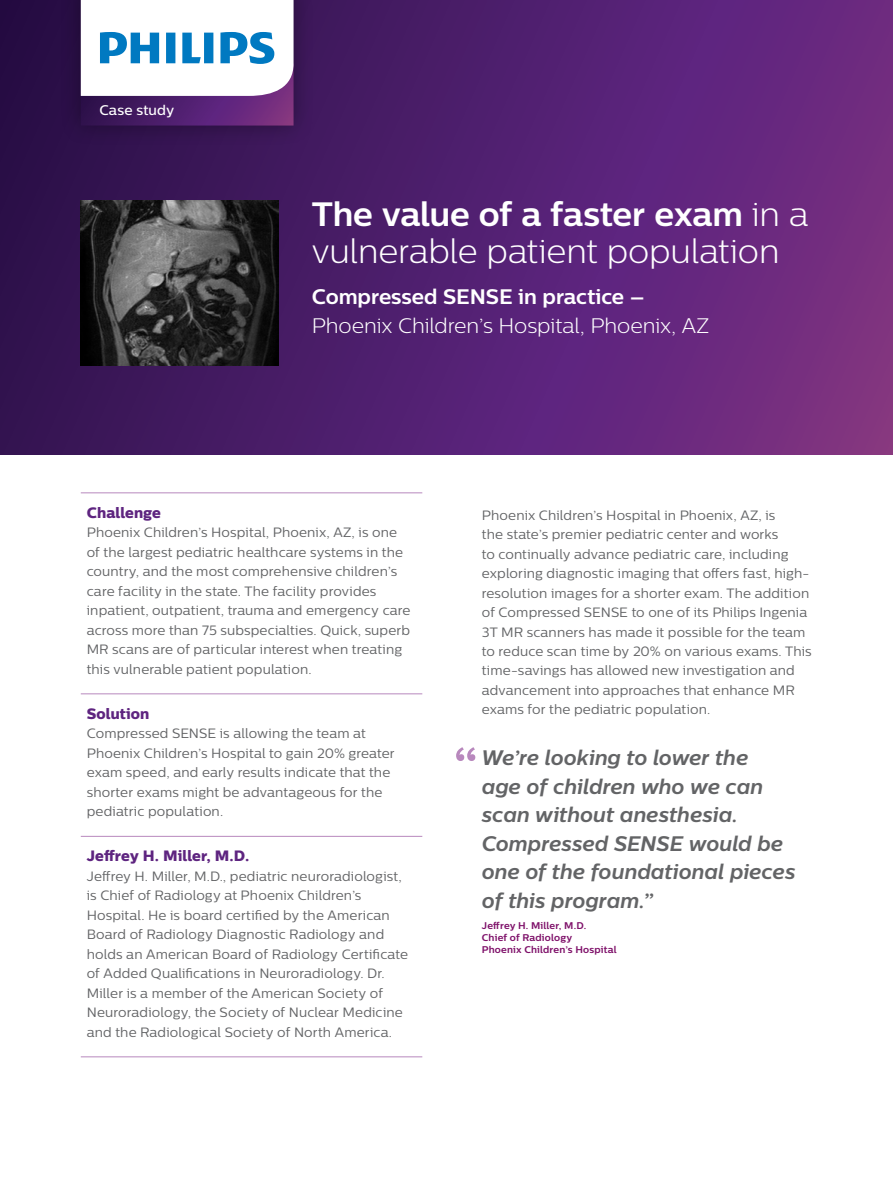
<style>
.page{position:relative;width:893px;height:1188px;background:#fff}
.page>*{position:absolute;margin:0;border:0;box-sizing:border-box;transform-origin:0 0}
.t1{font:700 54px "Centrale Sans";color:#b888bd}
.t2{font:300 33.75px/37.5px "Centrale Sans";letter-spacing:-.005em;color:#fff}
.t3{font:italic 700 21px/28.5px "Centrale Sans";color:#636466}
.t4{font:300 21px "Centrale Sans";letter-spacing:-.005em;color:#fff}
.t5{font:700 21px "Centrale Sans";letter-spacing:-.005em;color:#fff}
.t6{font:15px "Centrale Sans X Bold";letter-spacing:.005em;color:#5e2480}
.t7{font:500 13.95px "Centrale Sans";letter-spacing:.01em;color:#fff}
.t8{font:13.5px/19.5px "Centrale Sans";letter-spacing:.01em;color:#636466}
.t9{font:700 9.75px/12px "Centrale Sans";letter-spacing:.015em;color:#7e1069}
.s1{font-weight:700}
</style>
<div class="page">
<hr style="left:81px;top:492px;width:341px;height:1px;background:#b888bd">
<hr style="left:81px;top:693px;width:341px;height:1px;background:#b888bd">
<hr style="left:81px;top:836px;width:341px;height:1px;background:#b888bd">
<hr style="left:81px;top:1056px;width:341px;height:1px;background:#b888bd">
<div style="left:0;top:0;width:893px;height:455px;background:linear-gradient(to right,#2d114f,#762e8a)"></div>
<img style="left:81px;top:200px;width:198px;height:165px">
<div style="left:59px;top:0;width:255px;height:147px;background:#000;opacity:.35"></div>
<div style="left:81px;top:64px;width:213px;height:62px;background:linear-gradient(to right,#2a1050,#7f328c)"></div>
<svg style="left:81px;top:0;width:213px;height:96px"></svg>
<p class="t7" style="left:99px;top:102px;width:76px">Case study</p>
<h2 class="t2" style="left:312px;top:195px;width:498px"><span class="s1">The value of a faster exam</span> in a vulnerable patient population</h2>
<h3 class="t5" style="left:312px;top:284px;width:334px">Compressed SENSE in practice –</h3>
<h3 class="t4" style="left:312px;top:313px;width:399px">Phoenix Children’s Hospital, Phoenix, AZ</h3>
<p class="t6" style="left:87px;top:503px;width:76px">Challenge</p>
<p class="t8" style="left:87px;top:522px;width:325px">Phoenix Children’s Hospital, Phoenix, AZ, is one of the largest pediatric healthcare systems in the country, and the most comprehensive children’s care facility in the state. The facility provides inpatient, outpatient, trauma and emergency care across more than 75 subspecialties. Quick, superb MR scans are of particular interest when treating this vulnerable patient population.</p>
<p class="t6" style="left:87px;top:704px;width:64px">Solution</p>
<p class="t8" style="left:87px;top:723px;width:309px">Compressed SENSE is allowing the team at Phoenix Children’s Hospital to gain 20% greater exam speed, and early results indicate that the shorter exams might be advantageous for the pediatric population.</p>
<p class="t6" style="left:87px;top:846px;width:164px">Jeffrey H. Miller, M.D.</p>
<p class="t8" style="left:87px;top:866px;width:323px">Jeffrey H. Miller, M.D., pediatric neuroradiologist, is Chief of Radiology at Phoenix Children’s Hospital. He is board certified by the American Board of Radiology Diagnostic Radiology and holds an American Board of Radiology Certificate of Added Qualifications in Neuroradiology. Dr.<br>Miller is a member of the American Society of Neuroradiology, the Society of Nuclear Medicine and the Radiological Society of North America.</p>
<p class="t8" style="left:482px;top:505px;width:331px">Phoenix Children’s Hospital in Phoenix, AZ, is<br>the state’s premier pediatric center and works<br>to continually advance pediatric care, including exploring diagnostic imaging that offers fast, high&shy;resolution images for a shorter exam. The addition of Compressed SENSE to one of its Philips Ingenia 3T MR scanners has made it possible for the team to reduce scan time by 20% on various exams. This time-savings has allowed new investigation and advancement into approaches that enhance MR exams for the pediatric population.</p>
<h1 class="t1" style="left:453px;top:733px;width:27px">“</h1>
<h3 class="t3" style="left:482px;top:743px;width:315px">We’re looking to lower the<br>age of children who we can scan without anesthesia.<br>Compressed SENSE would be one of the foundational pieces of this program.”</h3>
<p class="t9" style="left:482px;top:919px;width:136px">Jeffrey H. Miller, M.D.<br>Chief of Radiology<br>Phoenix Children’s Hospital</p>
</div>
